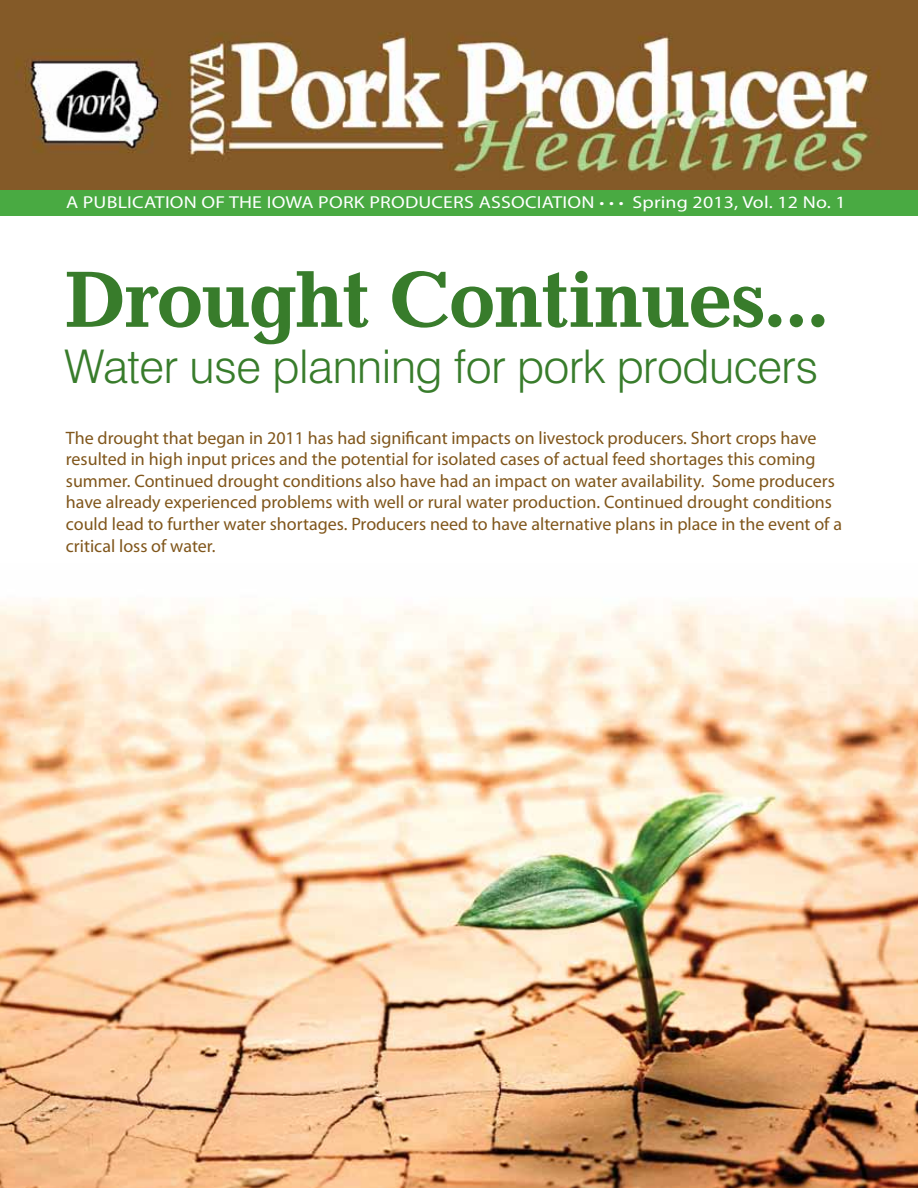
<style>
.page{position:relative;width:918px;height:1188px;background:#fff}
.page>*{position:absolute;margin:0;border:0;box-sizing:border-box;transform-origin:0 0}
.t1{font:500 82.5px "Candida T";letter-spacing:-.01em;color:#387c2b}
.t2{font:300 46.5px "Swiss 721 BT";letter-spacing:-.01em;color:#387c2b}
.t3{font:18px/21.6px "Myriad Pro";color:#80561b}
.t4{font:17.25px "Myriad Pro";letter-spacing:.01em;color:#fff;scale:1.15 1}
</style>
<div class="page">
<img style="left:0;top:0;width:918px;height:190px">
<div style="left:0;top:190px;width:918px;height:26px;background:#49aa42"></div>
<img style="left:0;top:598px;width:918px;height:590px">
<p class="t4" style="left:66px;top:192px;width:680px">A PUBLICATION OF THE IOWA PORK PRODUCERS ASSOCIATION <sup>.</sup> <sup>.</sup> <sup>.</sup> Spring 2013, Vol. 12 No. 1</p>
<h1 class="t1" style="left:64px;top:251px;width:766px">Drought Continues…</h1>
<h2 class="t2" style="left:64px;top:338px;width:755px">Water use planning for pork producers</h2>
<p class="t3" style="left:66px;top:426px;width:778px">The drought that began in 2011 has had significant impacts on livestock producers. Short crops have resulted in high input prices and the potential for isolated cases of actual feed shortages this coming summer. Continued drought conditions also have had an impact on water availability. Some producers have already experienced problems with well or rural water production. Continued drought conditions could lead to further water shortages. Producers need to have alternative plans in place in the event of a critical loss of water.</p>
</div>
